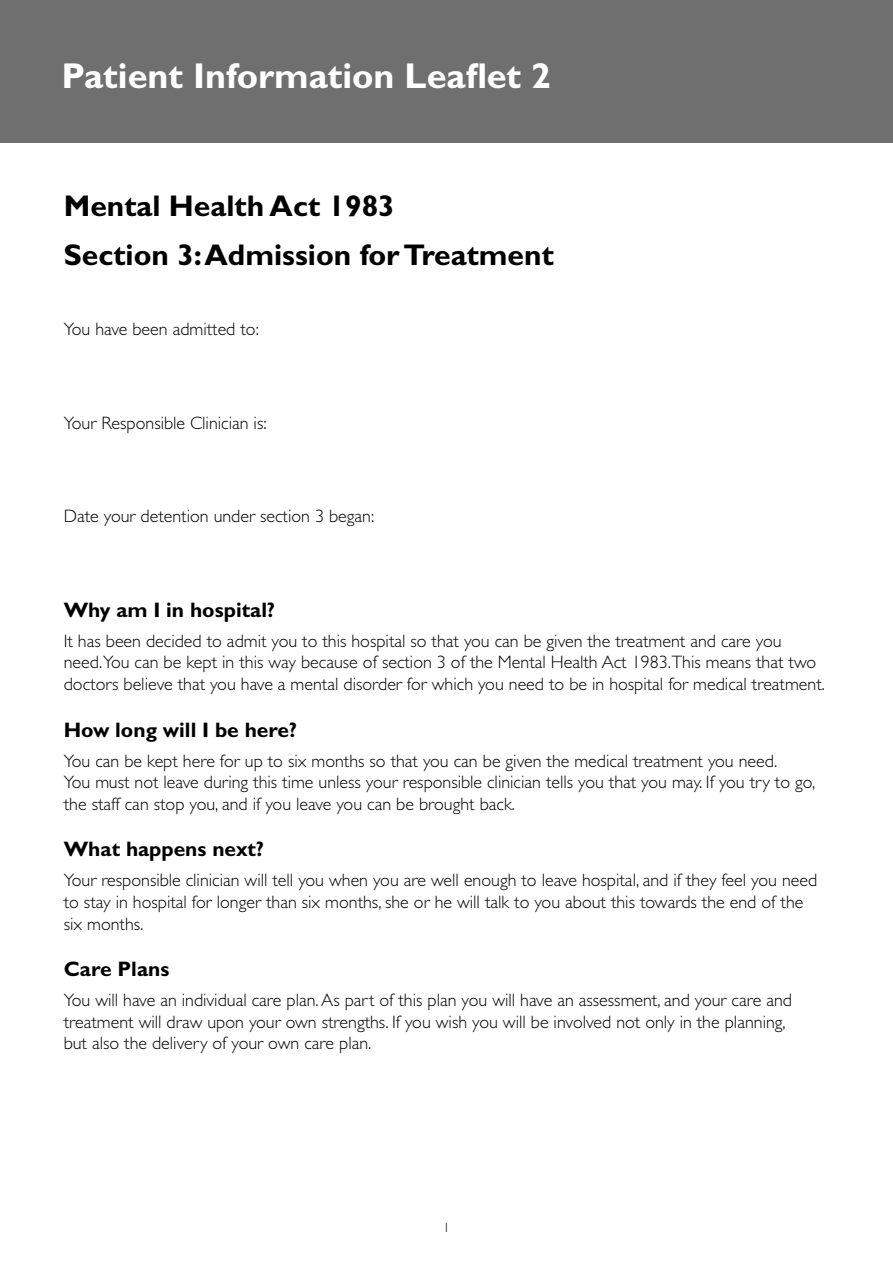
<style>
.page{position:relative;width:893px;height:1263px;background:#fff}
.page>*{position:absolute;margin:0;border:0;box-sizing:border-box;transform-origin:0 0}
.H1_Heading{font:700 36px "Gill Sans Std";color:#fff}
.H2_Heading{font:700 30px "Gill Sans Std";color:#000}
.Sub_Heading{font:700 21px "Gill Sans Std";color:#000}
.t1{font:300 18px/21.6px "Gill Sans Std";color:#000}
.t2{font:300 13.5px "Gill Sans Std";color:#000}
</style>
<div class="page">
<div style="left:0;top:0;width:893px;height:142px;background:#706f6f"></div>
<h1 class="H1_Heading" style="left:62px;top:55px;width:491px">Patient Information Leaflet 2</h1>
<p class="H2_Heading" style="left:64px;top:188px;width:332px">Mental Health Act 1983</p>
<p class="H2_Heading" style="left:64px;top:237px;width:492px">Section 3: Admission for Treatment</p>
<p class="t1" style="left:64px;top:319px;width:197px">You have been admitted to:</p>
<p class="t1" style="left:64px;top:412px;width:204px">Your Responsible Clinician is:</p>
<p class="t1" style="left:64px;top:505px;width:312px">Date your detention under section 3 began:</p>
<p class="Sub_Heading" style="left:64px;top:597px;width:213px">Why am I in hospital?</p>
<p class="t1" style="left:64px;top:630px;width:763px">It has been decided to admit you to this hospital so that you can be given the treatment and care you need.You can be kept in this way because of section 3 of the Mental Health Act 1983.This means that two doctors believe that you have a mental disorder for which you need to be in hospital for medical treatment.</p>
<p class="Sub_Heading" style="left:64px;top:717px;width:235px">How long will I be here?</p>
<p class="t1" style="left:64px;top:750px;width:753px">You can be kept here for up to six months so that you can be given the medical treatment you need.<br>You must not leave during this time unless your responsible clinician tells you that you may. If you try to go, the staff can stop you, and if you leave you can be brought back.</p>
<p class="Sub_Heading" style="left:64px;top:837px;width:202px">What happens next?</p>
<p class="t1" style="left:64px;top:870px;width:755px">Your responsible clinician will tell you when you are well enough to leave hospital, and if they feel you need to stay in hospital for longer than six months, she or he will talk to you about this towards the end of the six months.</p>
<p class="Sub_Heading" style="left:64px;top:956px;width:107px">Care Plans</p>
<p class="t1" style="left:64px;top:989px;width:730px">You will have an individual care plan. As part of this plan you will have an assessment, and your care and treatment will draw upon your own strengths. If you wish you will be involved not only in the planning, but also the delivery of your own care plan.</p>
<p class="t2" style="left:443px;top:1220px;width:8px">1</p>
</div>
